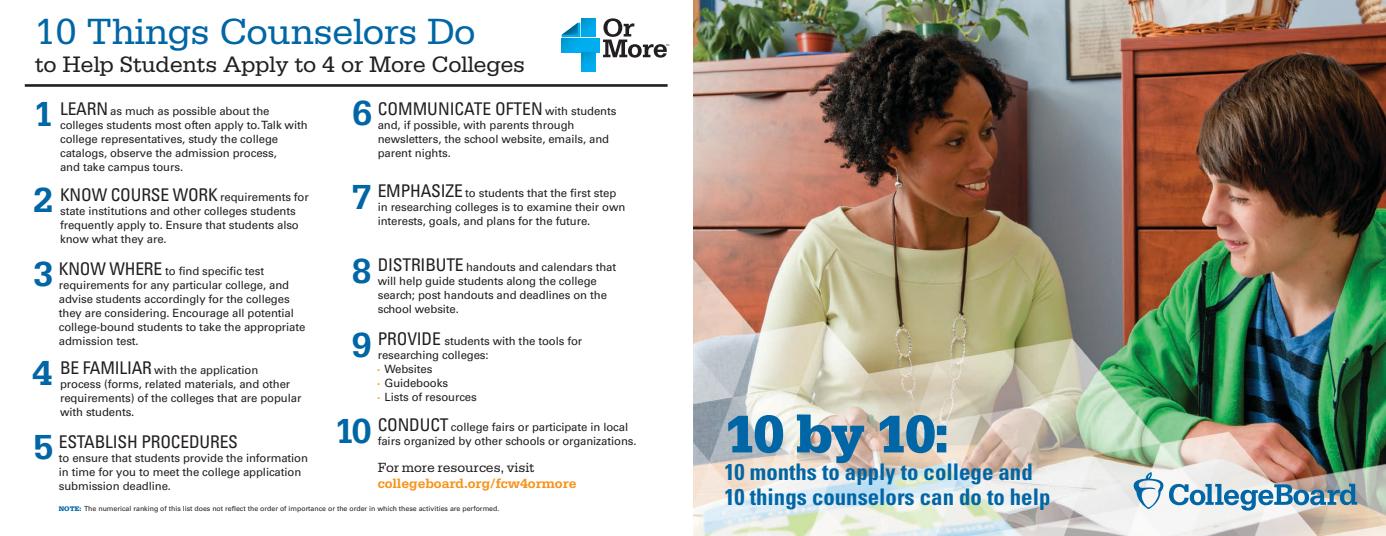
<style>
.page{position:relative;width:1386px;height:536px;background:#fff}
.page>*{position:absolute;margin:0;border:0;box-sizing:border-box;transform-origin:0 0}
.t1{font:900 56px "Serifa Std";color:#0066a5}
.t2{font:38.5px "Serifa Std";letter-spacing:-.015em;color:#0066a5}
.t3{font:700 36.75px "Serifa Std";color:#0066a5}
.t4{font:23.62px "Serifa Std";letter-spacing:-.015em;color:#231f20}
.t5{font:700 condensed 22.84px/25.2px "Univers LT Std";color:#0066a5}
.t6{font:condensed 17.5px "Univers LT Std";letter-spacing:-.01em;color:#231f20}
.t7{font:700 14px/16.1px "Serifa Std";letter-spacing:-.005em;color:#f7941d}
.t8{font:11.38px/14px "Univers LT Std";letter-spacing:-.01em;color:#231f20}
.t9{font:7px "Univers LT Std";color:#231f20}
.s1{font-stretch:condensed;font-size:17.5px}
.s2{font-family:"Serifa Std";font-weight:700;font-stretch:normal;font-size:36.75px;color:#0066a5}
.s3{font-stretch:normal;font-size:11.38px}
.s4{font-family:"Serifa Std";font-weight:700;font-size:36.75px;color:#0066a5}
.s5{font-size:5.25px;color:#f7941d}
.s6{font-weight:400;color:#231f20}
.s7{font-family:"Serifa Std";font-weight:900;color:#0066a5}
</style>
<div class="page">
<hr style="left:25px;top:84px;width:643px;height:3px;background:#231f20">
<svg style="left:562px;top:23px;width:18px;height:14px"></svg>
<svg style="left:603px;top:18px;width:66px;height:40px"></svg>
<svg style="left:581px;top:18px;width:15px;height:19px"></svg>
<svg style="left:581px;top:53px;width:15px;height:18px"></svg>
<svg style="left:562px;top:38px;width:38px;height:14px"></svg>
<img style="left:693px;top:0;width:693px;height:536px">
<svg style="left:879px;top:461px;width:507px;height:75px"></svg>
<svg style="left:1134px;top:472px;width:223px;height:38px"></svg>
<h1 class="t2" style="left:35px;top:10px;width:442px">10 Things Counselors Do</h1>
<p class="t4" style="left:35px;top:51px;width:492px">to Help Students Apply to 4 or More Colleges</p>
<p class="t8" style="left:60px;top:104px;width:249px"><span class="s1">LEARN</span> as much as possible about the colleges students most often apply to. Talk with college representatives, study the college catalogs, observe the admission process,<br>and take campus tours.</p>
<p class="t8" style="left:60px;top:190px;width:250px"><span class="s1">KNOW COURSE WORK</span> requirements for state institutions and other colleges students frequently apply to. Ensure that students also know what they are.</p>
<p class="t8" style="left:59px;top:264px;width:248px"><span class="s1">KNOW WHERE</span> to find specific test requirements for any particular college, and advise students accordingly for the colleges they are considering. Encourage all potential college-bound students to take the appropriate admission test.</p>
<p class="t8" style="left:60px;top:362px;width:243px"><span class="s1">BE FAMILIAR</span> with the application process (forms, related materials, and other requirements) of the colleges that are popular with students.</p>
<p class="t6" style="left:59px;top:430px;width:181px">ESTABLISH PROCEDURES</p>
<p class="t8" style="left:59px;top:450px;width:251px">to ensure that students provide the information in time for you to meet the college application submission deadline.</p>
<p class="t6" style="left:352px;top:97px;width:266px"><span class="s2">6</span> COMMUNICATE OFTEN <span class="s3">with students</span></p>
<p class="t3" style="left:33px;top:92px;width:22px">1</p>
<p class="t8" style="left:378px;top:118px;width:233px">and, if possible, with parents through newsletters, the school website, emails, and parent nights.</p>
<p class="t8" style="left:378px;top:186px;width:249px;text-indent:-26px"><span class="s4">7</span> <span class="s1">EMPHASIZE</span> to students that the first step in researching colleges is to examine their own interests, goals, and plans for the future.</p>
<p class="t8" style="left:378px;top:260px;width:240px;text-indent:-26px"><span class="s4">8</span> <span class="s1">DISTRIBUTE</span> handouts and calendars that will help guide students along the college search; post handouts and deadlines on the school website.</p>
<p class="t8" style="left:378px;top:334px;width:206px;text-indent:-26px"><span class="s4">9</span> <span class="s1">PROVIDE</span> students with the tools for researching colleges:</p>
<p class="t8" style="left:378px;top:362px;width:56px"><span class="s5">•</span> Websites</p>
<p class="t8" style="left:378px;top:376px;width:72px"><span class="s5">•</span> Guidebooks</p>
<p class="t8" style="left:378px;top:390px;width:101px"><span class="s5">•</span> Lists of resources</p>
<p class="t8" style="left:378px;top:420px;width:260px;text-indent:-44px"><span class="s4">10</span> <span class="s1">CONDUCT</span> college fairs or participate in local fairs organized by other schools or organizations.</p>
<p class="t7" style="left:378px;top:458px;width:200px"><span class="s6">For more resources, visit </span>collegeboard.org/fcw4ormore</p>
<p class="t9" style="left:59px;top:504px;width:442px"><span class="s7">NOTE:</span> The numerical ranking of this list does not reflect the order of importance or the order in which these activities are performed.</p>
<p class="t3" style="left:33px;top:178px;width:22px">2</p>
<p class="t3" style="left:33px;top:252px;width:22px">3</p>
<p class="t3" style="left:32px;top:351px;width:22px">4</p>
<p class="t3" style="left:33px;top:425px;width:22px">5</p>
<h2 class="t1" style="left:724px;top:401px;width:226px">10 by 10:</h2>
<h3 class="t5" style="left:724px;top:459px;width:328px">10 months to apply to college and<br>10 things counselors can do to help</h3>
</div>
